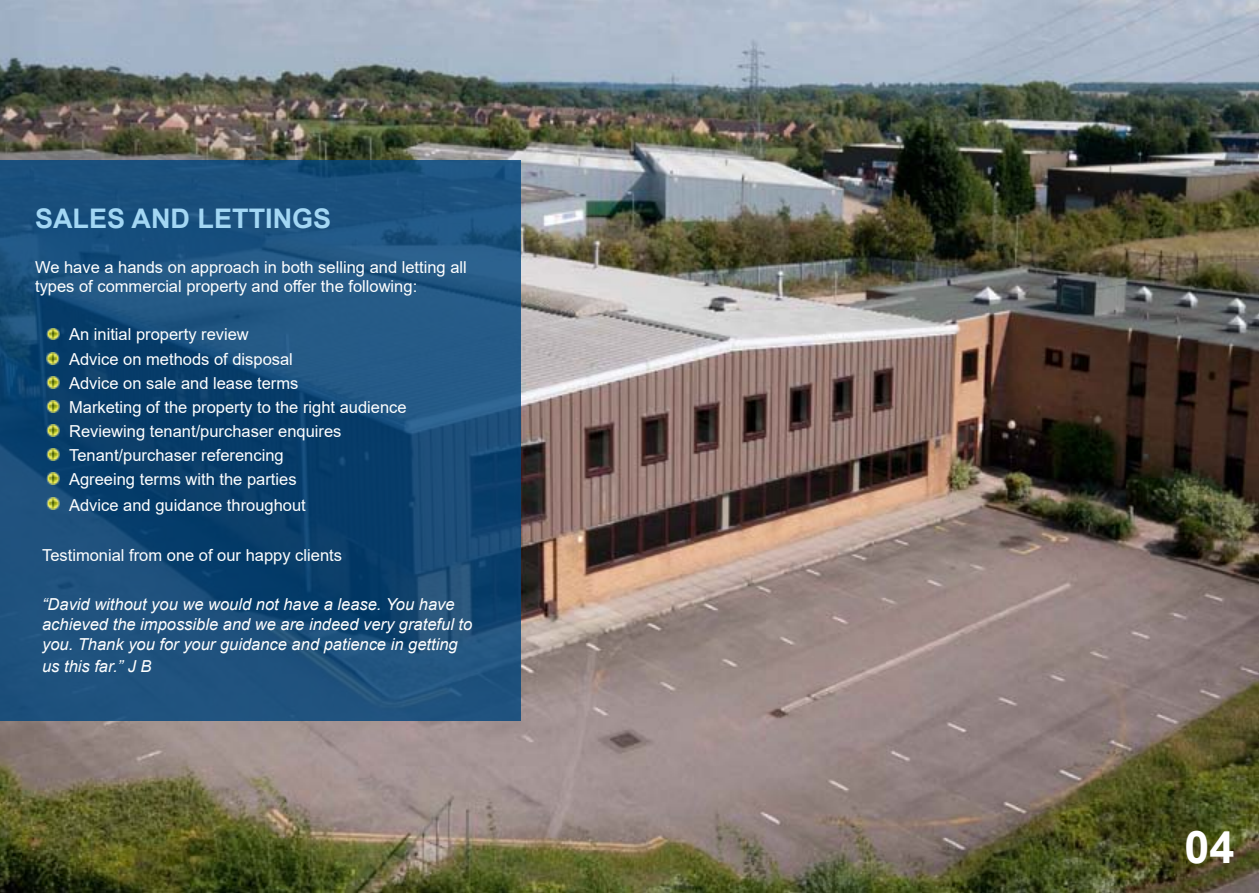
<style>
.page{position:relative;width:1259px;height:893px;background:#fff}
.page>*{position:absolute;margin:0;border:0;box-sizing:border-box;transform-origin:0 0}
.t1{font:700 45px "Arial";color:#fff}
.t2{font:700 27px "Arial";color:#a3d7f4}
.t3{font:16.5px/19.8px "Arial";color:#fff}
.t4{font:italic 16.5px/19.8px "Arial";color:#fff}
</style>
<div class="page">
<img style="left:0;top:0;width:1259px;height:893px">
<svg style="left:0;top:161px;width:520px;height:560px;background:#174c78"></svg>
<svg style="left:47px;top:353px;width:12px;height:12px"></svg>
<svg style="left:47px;top:328px;width:12px;height:12px"></svg>
<svg style="left:47px;top:401px;width:12px;height:11px"></svg>
<svg style="left:47px;top:376px;width:12px;height:12px"></svg>
<svg style="left:47px;top:425px;width:12px;height:11px"></svg>
<svg style="left:47px;top:449px;width:12px;height:11px"></svg>
<svg style="left:47px;top:473px;width:12px;height:12px"></svg>
<svg style="left:47px;top:498px;width:12px;height:12px"></svg>
<h2 class="t2" style="left:35px;top:199px;width:298px">SALES AND LETTINGS</h2>
<p class="t3" style="left:35px;top:257px;width:433px">We have a hands on approach in both selling and letting all types of commercial property and offer the following:</p>
<p class="t3" style="left:48px;top:325px;width:202px">• An initial property review</p>
<p class="t3" style="left:48px;top:349px;width:247px">• Advice on methods of disposal</p>
<p class="t3" style="left:48px;top:373px;width:252px">• Advice on sale and lease terms</p>
<p class="t3" style="left:48px;top:397px;width:360px">• Marketing of the property to the right audience</p>
<p class="t3" style="left:48px;top:421px;width:295px">• Reviewing tenant/purchaser enquires</p>
<p class="t3" style="left:48px;top:445px;width:237px">• Tenant/purchaser referencing</p>
<p class="t3" style="left:48px;top:469px;width:250px">• Agreeing terms with the parties</p>
<p class="t3" style="left:48px;top:495px;width:259px">• Advice and guidance throughout</p>
<p class="t3" style="left:42px;top:545px;width:301px">Testimonial from one of our happy clients</p>
<p class="t4" style="left:42px;top:595px;width:432px">“David without you we would not have a lease. You have achieved the impossible and we are indeed very grateful to you. Thank you for your guidance and patience in getting</p>
<p class="t4" style="left:42px;top:656px;width:111px">us this far.” J B</p>
<h1 class="t1" style="left:1184px;top:815px;width:52px">04</h1>
</div>
